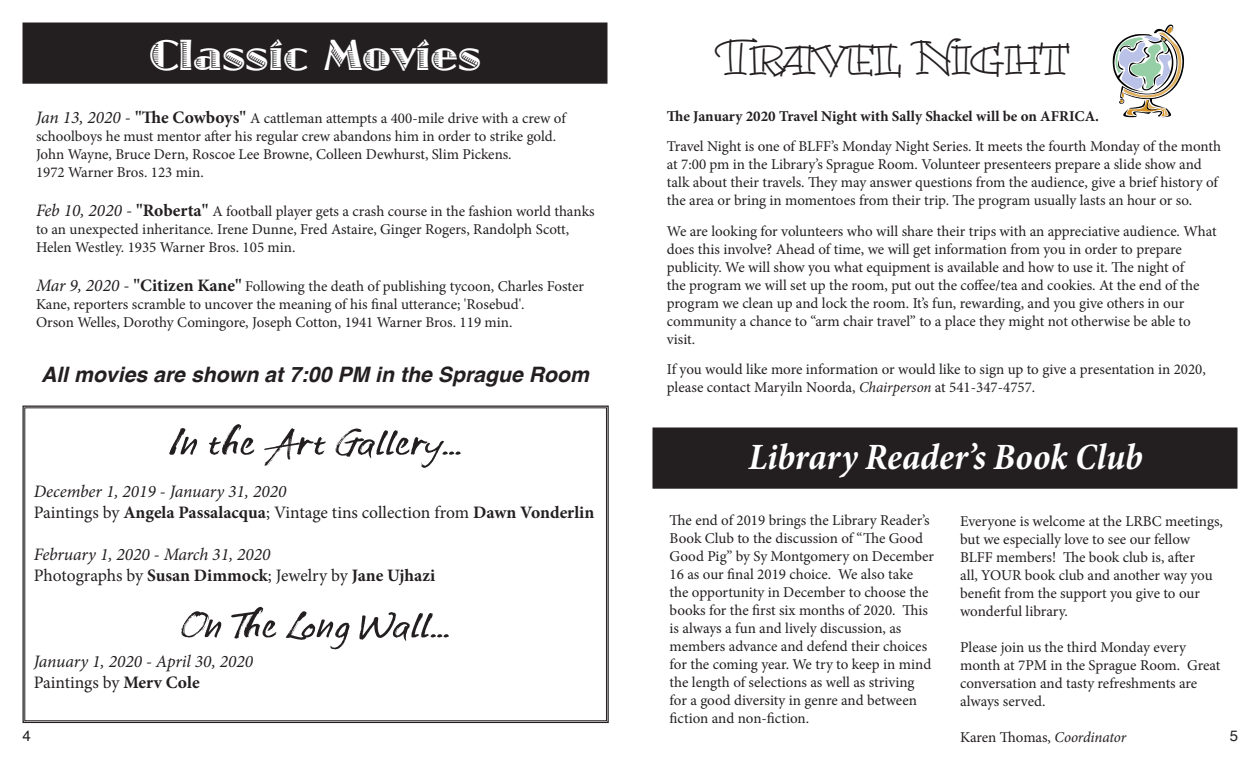
<style>
.page{position:relative;width:1260px;height:765px;background:#fff}
.page>*{position:absolute;margin:0;border:0;box-sizing:border-box;transform-origin:0 0}
.t1{font:45px "Jazz Let Plain";color:#fff}
.t2{font:45px "Bermuda LP Open";letter-spacing:-.04em;color:#231f20}
.t3{font:37.5px "Solmet Brush";color:#231f20;scale:1.5 1}
.t4{font:italic 700 condensed 37.5px "Minion Pro";letter-spacing:-.005em;color:#fff}
.t5{font:italic 700 21.25px "Helvetica";color:#231f20}
.t6{font:17.5px "Minion Pro";letter-spacing:-.005em;color:#231f20}
.t7{font:italic 17.5px "Minion Pro";color:#231f20}
.t8{font:15px/18px "Minion Pro";letter-spacing:-.005em;color:#231f20}
.t9{font:700 15px "Minion Pro";color:#231f20}
.t10{font:15px "Helvetica";color:#231f20}
.s1{font-style:italic;font-size:17.5px}
.s2{font-size:17.5px}
.s3{font-weight:700;font-size:17.5px}
.s4{font-weight:700}
.s5{font-style:italic}
</style>
<div class="page">
<div style="left:23px;top:23px;width:584px;height:60px;background:#231f20"></div>
<div style="left:22px;top:22px;width:586px;height:62px;border:1px solid #231f20"></div>
<div style="left:653px;top:428px;width:584px;height:60px;background:#231f20"></div>
<div style="left:652px;top:428px;width:586px;height:61px;border:1px solid #231f20"></div>
<svg style="left:1113px;top:25px;width:71px;height:92px"></svg>
<svg style="left:22px;top:405px;width:587px;height:319px"></svg>
<p class="t1" style="left:149px;top:19px;width:334px">Classic Movies</p>
<p class="t8" style="left:36px;top:110px;width:531px"><span class="s1">Jan 13, 2020</span> <span class="s2">-</span> <span class="s3">"The Cowboys"</span> A cattleman attempts a 400-mile drive with a crew of schoolboys he must mentor after his regular crew abandons him in order to strike gold.</p>
<p class="t8" style="left:36px;top:146px;width:477px">John Wayne, Bruce Dern, Roscoe Lee Browne, Colleen Dewhurst, Slim Pickens.</p>
<p class="t8" style="left:36px;top:164px;width:169px">1972 Warner Bros. 123 min.</p>
<p class="t8" style="left:36px;top:203px;width:560px"><span class="s1">Feb 10, 2020</span> <span class="s2">-</span> <span class="s3">"Roberta"</span> A football player gets a crash course in the fashion world thanks to an unexpected inheritance. Irene Dunne, Fred Astaire, Ginger Rogers, Randolph Scott,</p>
<p class="t8" style="left:36px;top:239px;width:261px">Helen Westley. 1935 Warner Bros. 105 min.</p>
<p class="t8" style="left:36px;top:278px;width:549px"><span class="s1">Mar 9, 2020</span> <span class="s2">-</span> <span class="s3">"Citizen Kane"</span> Following the death of publishing tycoon, Charles Foster<br>Kane, reporters scramble to uncover the meaning of his final utterance; 'Rosebud'.</p>
<p class="t8" style="left:36px;top:314px;width:478px">Orson Welles, Dorothy Comingore, Joseph Cotton, 1941 Warner Bros. 119 min.</p>
<p class="t5" style="left:41px;top:357px;width:549px">All movies are shown at 7:00 PM in the Sprague Room</p>
<p class="t3" style="left:169px;top:424px;width:197px">In the Art Gallery...</p>
<p class="t7" style="left:34px;top:480px;width:254px">December 1, 2019 - January 31, 2020</p>
<p class="t6" style="left:34px;top:501px;width:562px">Paintings by <span class="s4">Angela Passalacqua</span>; Vintage tins collection from <span class="s4">Dawn Vonderlin</span></p>
<p class="t7" style="left:34px;top:543px;width:238px">February 1, 2020 - March 31, 2020</p>
<p class="t6" style="left:34px;top:564px;width:403px">Photographs by <span class="s4">Susan Dimmock</span>; Jewelry by <span class="s4">Jane Ujhazi</span></p>
<p class="t3" style="left:181px;top:607px;width:181px">On The Long Wall...</p>
<p class="t7" style="left:34px;top:649px;width:221px">January 1, 2020 - April 30, 2020</p>
<p class="t6" style="left:34px;top:671px;width:167px">Paintings by <span class="s4">Merv Cole</span></p>
<p class="t10" style="left:22px;top:724px;width:10px">4</p>
<p class="t2" style="left:721px;top:30px;width:350px">Travel Night</p>
<p class="t9" style="left:667px;top:105px;width:434px">The January 2020 Travel Night with Sally Shackel will be on AFRICA.</p>
<p class="t8" style="left:667px;top:137px;width:556px">Travel Night is one of BLFF’s Monday Night Series. It meets the fourth Monday of the month at 7:00 pm in the Library’s Sprague Room. Volunteer presenteers prepare a slide show and talk about their travels. They may answer questions from the audience, give a brief history of the area or bring in momentoes from their trip. The program usually lasts an hour or so.</p>
<p class="t8" style="left:667px;top:222px;width:551px">We are looking for volunteers who will share their trips with an appreciative audience. What does this involve? Ahead of time, we will get information from you in order to prepare publicity. We will show you what equipment is available and how to use it. The night of<br>the program we will set up the room, put out the coffee/tea and cookies. At the end of the program we clean up and lock the room. It’s fun, rewarding, and you give others in our community a chance to “arm chair travel” to a place they might not otherwise be able to visit.</p>
<p class="t8" style="left:667px;top:360px;width:540px">If you would like more information or would like to sign up to give a presentation in 2020, please contact Maryiln Noorda, <span class="s5">Chairperson</span> at 541-347-4757.</p>
<p class="t4" style="left:749px;top:431px;width:396px">Library Reader’s Book Club</p>
<p class="t8" style="left:670px;top:512px;width:266px">The end of 2019 brings the Library Reader’s Book Club to the discussion of “The Good Good Pig” by Sy Montgomery on December 16 as our final 2019 choice. We also take the opportunity in December to choose the books for the first six months of 2020. This is always a fun and lively discussion, as members advance and defend their choices for the coming year. We try to keep in mind the length of selections as well as striving for a good diversity in genre and between fiction and non-fiction.</p>
<p class="t8" style="left:960px;top:512px;width:264px">Everyone is welcome at the LRBC meetings, but we especially love to see our fellow BLFF members! The book club is, after<br>all, YOUR book club and another way you benefit from the support you give to our wonderful library.</p>
<p class="t8" style="left:960px;top:638px;width:262px">Please join us the third Monday every month at 7PM in the Sprague Room. Great conversation and tasty refreshments are always served.</p>
<p class="t8" style="left:960px;top:728px;width:168px">Karen Thomas, <span class="s5">Coordinator</span></p>
<p class="t10" style="left:1230px;top:725px;width:10px">5</p>
</div>
